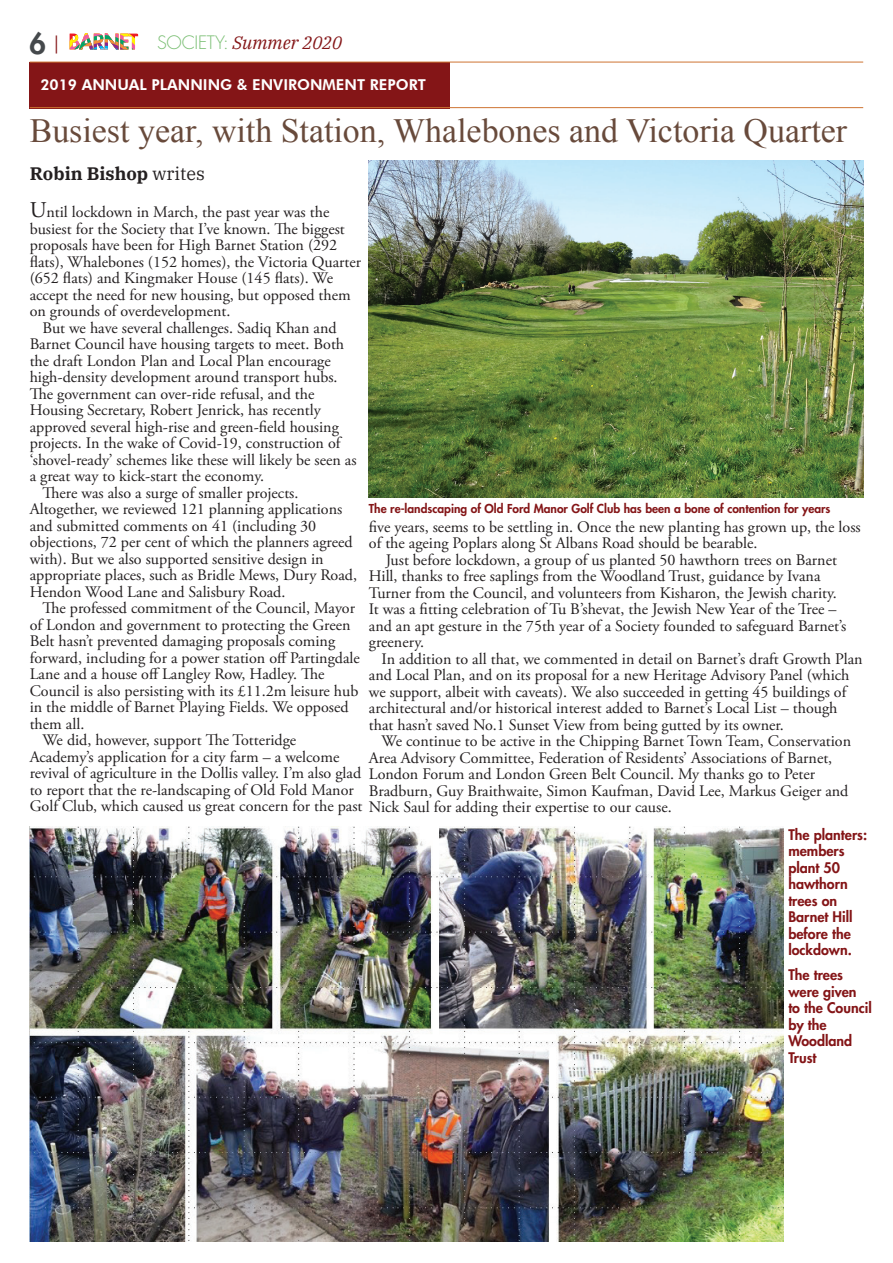
<style>
.page{position:relative;width:893px;height:1263px;background:#fff}
.page>*{position:absolute;margin:0;border:0;box-sizing:border-box;transform-origin:0 0}
.t1{font:33.9px "Times New Roman";color:#684a3b}
.t2{font:800 28.5px "Futura Std";color:#45494c}
.t3{font:italic 18px "IBM Plex Serif";color:#841517}
.t4{font:700 18px "IBM Plex Serif";color:#231f20}
.t5{font:16.05px/16.5px "Adobe Garamond Pro";color:#231f20}
.t6{font:800 15px "Futura BT";color:#fff}
.t7{font:800 14.25px/16.5px "Futura Std";color:#841517}
.t8{font:800 12px "Futura Std";color:#841517}
.s1{font-family:"Futura Std";font-weight:300;font-style:normal;color:#7bbf74}
.s2{font-weight:400}
.s3{font-size:22.5px}
</style>
<div class="page">
<div style="left:30px;top:62px;width:420px;height:46px;background:#841517"></div>
<hr style="left:30px;top:62px;width:833px;height:1px;background:#ce7432">
<hr style="left:30px;top:107px;width:833px;height:1px;background:#ce7432">
<img style="left:369px;top:161px;width:494px;height:336px">
<img style="left:30px;top:826px;width:753px;height:416px">
<svg style="left:70px;top:33px;width:68px;height:17px"></svg>
<h2 class="t2" style="left:30px;top:25px;width:31px">6 <sup>|</sup></h2>
<p class="t3" style="left:157px;top:29px;width:186px"><span class="s1">SOCIETY:</span> Summer 2020</p>
<p class="t6" style="left:40px;top:76px;width:387px">2019 ANNUAL PLANNING &amp; ENVIRONMENT REPORT</p>
<h1 class="t1" style="left:30px;top:107px;width:819px">Busiest year, with Station, Whalebones and Victoria Quarter</h1>
<p class="t4" style="left:30px;top:159px;width:177px">Robin Bishop <span class="s2">writes</span></p>
<p class="t5" style="left:30px;top:204px;width:301px"><span class="s3">U</span>ntil lockdown in March, the past year was the</p>
<p class="t5" style="left:30px;top:221px;width:317px">busiest for the Society that I’ve known. The biggest</p>
<p class="t5" style="left:30px;top:237px;width:309px">proposals have been for High Barnet Station (292</p>
<p class="t5" style="left:30px;top:254px;width:333px">flats), Whalebones (152 homes), the Victoria Quarter</p>
<p class="t5" style="left:30px;top:270px;width:305px">(652 flats) and Kingmaker House (145 flats). We</p>
<p class="t5" style="left:30px;top:287px;width:323px">accept the need for new housing, but opposed them</p>
<p class="t5" style="left:30px;top:303px;width:202px">on grounds of overdevelopment.</p>
<p class="t5" style="left:42px;top:320px;width:296px">But we have several challenges. Sadiq Khan and</p>
<p class="t5" style="left:30px;top:336px;width:316px">Barnet Council have housing targets to meet. Both</p>
<p class="t5" style="left:30px;top:353px;width:303px">the draft London Plan and Local Plan encourage</p>
<p class="t5" style="left:30px;top:369px;width:309px">high-density development around transport hubs.</p>
<p class="t5" style="left:30px;top:386px;width:286px">The government can over-ride refusal, and the</p>
<p class="t5" style="left:30px;top:402px;width:293px">Housing Secretary, Robert Jenrick, has recently</p>
<p class="t5" style="left:30px;top:419px;width:311px">approved several high-rise and green-field housing</p>
<p class="t5" style="left:30px;top:435px;width:312px">projects. In the wake of Covid-19, construction of</p>
<p class="t5" style="left:30px;top:452px;width:328px">‘shovel-ready’ schemes like these will likely be seen as</p>
<p class="t5" style="left:30px;top:468px;width:236px">a great way to kick-start the economy.</p>
<p class="t5" style="left:42px;top:485px;width:257px">There was also a surge of smaller projects.</p>
<p class="t5" style="left:30px;top:501px;width:314px">Altogether, we reviewed 121 planning applications</p>
<p class="t5" style="left:30px;top:518px;width:288px">and submitted comments on 41 (including 30</p>
<p class="t5" style="left:30px;top:534px;width:324px">objections, 72 per cent of which the planners agreed</p>
<p class="t5" style="left:30px;top:551px;width:295px">with). But we also supported sensitive design in</p>
<p class="t5" style="left:30px;top:567px;width:329px">appropriate places, such as Bridle Mews, Dury Road,</p>
<p class="t5" style="left:30px;top:584px;width:257px">Hendon Wood Lane and Salisbury Road.</p>
<p class="t5" style="left:42px;top:600px;width:314px">The professed commitment of the Council, Mayor</p>
<p class="t5" style="left:30px;top:617px;width:322px">of London and government to protecting the Green</p>
<p class="t5" style="left:30px;top:633px;width:307px">Belt hasn’t prevented damaging proposals coming</p>
<p class="t5" style="left:30px;top:650px;width:332px">forward, including for a power station off Partingdale</p>
<p class="t5" style="left:30px;top:666px;width:296px">Lane and a house off Langley Row, Hadley. The</p>
<p class="t5" style="left:30px;top:683px;width:330px">Council is also persisting with its £11.2m leisure hub</p>
<p class="t5" style="left:30px;top:699px;width:320px">in the middle of Barnet Playing Fields. We opposed</p>
<p class="t5" style="left:30px;top:716px;width:56px">them all.</p>
<p class="t5" style="left:42px;top:732px;width:255px">We did, however, support The Totteridge</p>
<p class="t5" style="left:30px;top:749px;width:311px">Academy’s application for a city farm – a welcome</p>
<p class="t5" style="left:30px;top:765px;width:333px">revival of agriculture in the Dollis valley. I’m also glad</p>
<p class="t5" style="left:30px;top:782px;width:326px">to report that the re-landscaping of Old Fold Manor</p>
<p class="t5" style="left:30px;top:798px;width:643px">Golf Club, which caused us great concern for the past Nick Saul for adding their expertise to our cause.</p>
<p class="t8" style="left:369px;top:501px;width:463px">The re-landscaping of Old Ford Manor Golf Club has been a bone of contention for years</p>
<p class="t5" style="left:369px;top:519px;width:493px">five years, seems to be settling in. Once the new planting has grown up, the loss of the ageing Poplars along St Albans Road should be bearable.</p>
<p class="t5" style="left:369px;top:552px;width:479px;text-indent:17px">Just before lockdown, a group of us planted 50 hawthorn trees on Barnet Hill, thanks to free saplings from the Woodland Trust, guidance by Ivana Turner from the Council, and volunteers from Kisharon, the Jewish charity.<br>It was a fitting celebration of Tu B’shevat, the Jewish New Year of the Tree – and an apt gesture in the 75th year of a Society founded to safeguard Barnet’s greenery.</p>
<p class="t5" style="left:369px;top:651px;width:495px;text-indent:13px">In addition to all that, we commented in detail on Barnet’s draft Growth Plan and Local Plan, and on its proposal for a new Heritage Advisory Panel (which we support, albeit with caveats). We also succeeded in getting 45 buildings of architectural and/or historical interest added to Barnet’s Local List – though that hasn’t saved No.1 Sunset View from being gutted by its owner.</p>
<p class="t5" style="left:369px;top:733px;width:484px;text-indent:13px">We continue to be active in the Chipping Barnet Town Team, Conservation Area Advisory Committee, Federation of Residents’ Associations of Barnet, London Forum and London Green Belt Council. My thanks go to Peter Bradburn, Guy Braithwaite, Simon Kaufman, David Lee, Markus Geiger and</p>
<p class="t7" style="left:788px;top:826px;width:80px">The planters: members plant 50 hawthorn trees on<br>Barnet Hill before the lockdown.</p>
<p class="t7" style="left:788px;top:967px;width:85px">The trees were given to the Council by the<br>Woodland<br>Trust</p>
</div>
